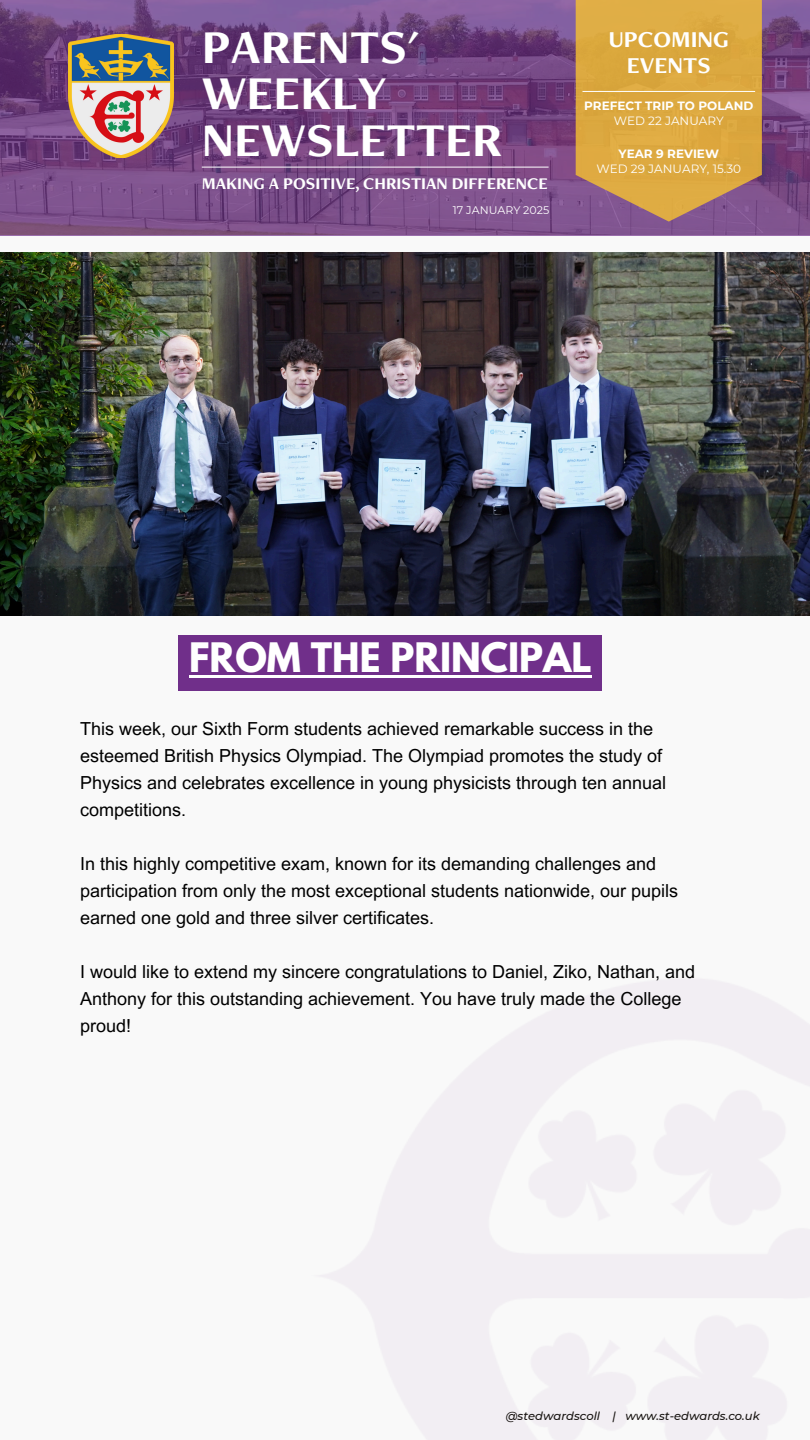
<style>
.page{position:relative;width:810px;height:1440px;background:#f9f9f9}
.page>*{position:absolute;margin:0;border:0;box-sizing:border-box;transform-origin:0 0}
.t1{font:700 48.9px/46.9px "Freight Neo W03";color:#fff}
.t2{font:700 36px "League Spartan";color:#fff}
.t3{font:700 23.6px/26.9px "Freight Neo W03";color:#fff;text-align:center}
.t4{font:18px/27px "Arial MT Pro";color:#000}
.t5{font:700 17px "Freight Neo W03";color:#fff}
.t6{font:700 12px/15px "Montserrat";color:#fff;text-align:center}
.t7{font:12px/15px "Montserrat";color:#fff;text-align:center}
.t8{font:italic 500 11.5px "Montserrat";color:#171310}
.t9{font:11px "Montserrat";color:#fff}
.s1{font-weight:400}
.s2{font-weight:700}
</style>
<div class="page">
<svg style="left:0;top:0;width:810px;height:235px;background:#754883"></svg>
<img style="left:0;top:252px;width:810px;height:363px">
<svg style="left:576px;top:0;width:186px;height:222px;background:#d2a048"></svg>
<img style="left:68px;top:34px;width:106px;height:123px">
<hr style="left:202px;top:167px;width:347px;height:1px;background:#fff">
<hr style="left:582px;top:91px;width:173px;height:1px;background:#fff">
<div style="left:179px;top:635px;width:423px;height:55px;background:#702f8a"></div>
<hr style="left:189px;top:675px;width:403px;height:3px;background:#fff">
<p class="t1" style="left:202px;top:22px;width:302px">PARENTS'<br>WEEKLY<br>NEWSLETTER</p>
<h3 class="t5" style="left:202px;top:172px;width:347px">MAKING A POSITIVE, CHRISTIAN DIFFERENCE</h3>
<h4 class="t9" style="left:453px;top:203px;width:98px">17 JANUARY 2025</h4>
<h6 class="t3" style="left:608px;top:25px;width:122px">UPCOMING<br>EVENTS</h6>
<h6 class="t6" style="left:584px;top:99px;width:171px">PREFECT TRIP TO POLAND<br><span class="s1">WED 22 JANUARY</span></h6>
<p class="t7" style="left:597px;top:146px;width:146px"><span class="s2">YEAR 9 REVIEW<br></span>WED 29 JANUARY, 15.30</p>
<p class="t2" style="left:189px;top:640px;width:404px">FROM THE PRINCIPAL</p>
<p class="t4" style="left:80px;top:717px;width:588px">This week, our Sixth Form students achieved remarkable success in the esteemed British Physics Olympiad. The Olympiad promotes the study of Physics and celebrates excellence in young physicists through ten annual competitions.</p>
<p class="t4" style="left:80px;top:852px;width:600px">In this highly competitive exam, known for its demanding challenges and participation from only the most exceptional students nationwide, our pupils earned one gold and three silver certificates.</p>
<p class="t4" style="left:80px;top:960px;width:617px">I would like to extend my sincere congratulations to Daniel, Ziko, Nathan, and<br>Anthony for this outstanding achievement. You have truly made the College proud!</p>
<h6 class="t8" style="left:506px;top:1409px;width:256px">@stedwardscoll | www.st-edwards.co.uk</h6>
</div>
